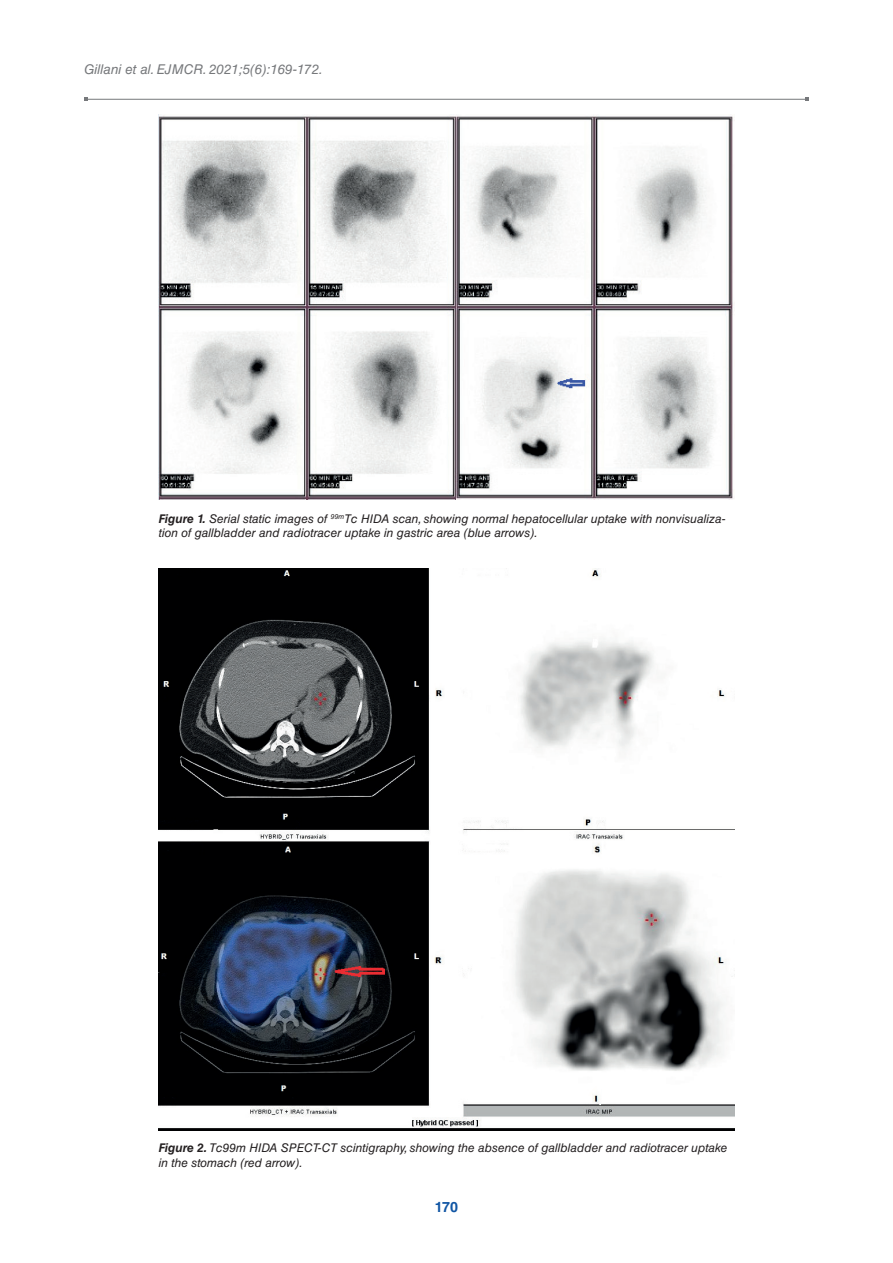
<style>
.page{position:relative;width:893px;height:1263px;background:#fff}
.page>*{position:absolute;margin:0;border:0;box-sizing:border-box;transform-origin:0 0}
.t1{font:700 14.25px "Helvetica LT Std";color:#1055a4}
.t2{font:italic 13.5px "Helvetica LT Std";color:#76787b}
.t3{font:italic 12px/14.4px "Helvetica LT Std";color:#231f20}
.s1{font-weight:700}
</style>
<div class="page">
<hr style="left:86px;top:99px;width:721px;height:1px;background:#76787b">
<img style="left:159px;top:115px;width:574px;height:384px">
<img style="left:159px;top:568px;width:575px;height:562px">
<p class="t2" style="left:84px;top:61px;width:240px">Gillani et al. EJMCR. 2021;5(6):169-172.</p>
<p class="t3" style="left:159px;top:511px;width:568px"><span class="s1">Figure 1.</span> Serial static images of <sup>99m</sup>Tc HIDA scan, showing normal hepatocellular uptake with nonvisualiza&shy;tion of gallbladder and radiotracer uptake in gastric area (blue arrows).</p>
<p class="t3" style="left:159px;top:1141px;width:570px"><span class="s1">Figure 2.</span> Tc99m HIDA SPECT-CT scintigraphy, showing the absence of gallbladder and radiotracer uptake in the stomach (red arrow).</p>
<p class="t1" style="left:435px;top:1198px;width:25px">170</p>
</div>
